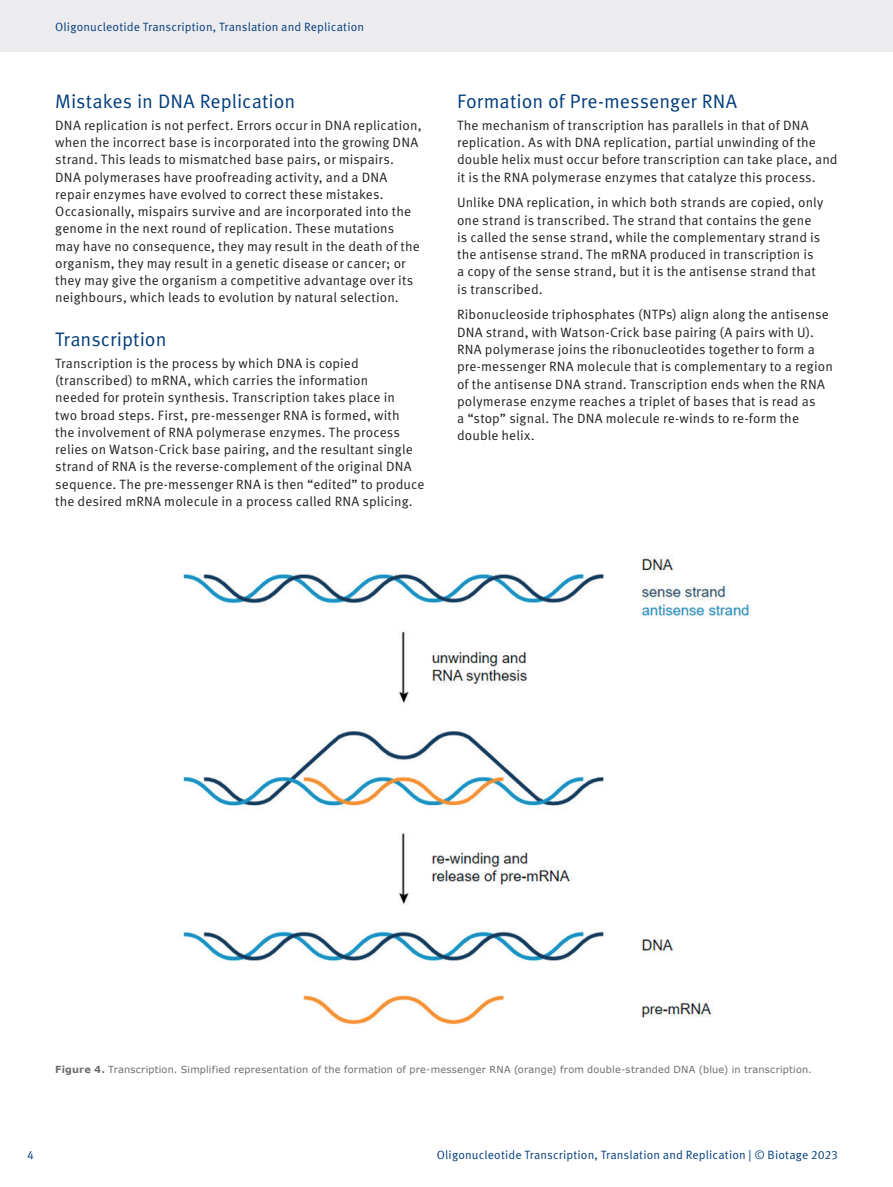
<style>
.page{position:relative;width:893px;height:1187px;background:#fff}
.page>*{position:absolute;margin:0;border:0;box-sizing:border-box;transform-origin:0 0}
.t1{font:19.5px "Meta OT Norm";letter-spacing:.005em;color:#013c7b}
.t2{font:13.5px/17.2px "Meta OT Norm";letter-spacing:.005em;color:#231f20}
.t3{font:12px "Meta OT Norm";letter-spacing:.01em;color:#013c7b}
.t4{font:9.75px "Verdana";letter-spacing:.02em;color:#6c6d70}
.s1{font-weight:700}
</style>
<div class="page">
<div style="left:0;top:0;width:893px;height:51px;background:#ececee"></div>
<img style="left:183px;top:557px;width:566px;height:468px">
<p class="t3" style="left:55px;top:20px;width:310px">Oligonucleotide Transcription, Translation and Replication</p>
<h1 class="t1" style="left:55px;top:90px;width:242px">Mistakes in DNA Replication</h1>
<p class="t2" style="left:55px;top:117px;width:368px">DNA replication is not perfect. Errors occur in DNA replication, when the incorrect base is incorporated into the growing DNA strand. This leads to mismatched base pairs, or mispairs.<br>DNA polymerases have proofreading activity, and a DNA repair enzymes have evolved to correct these mistakes.<br>Occasionally, mispairs survive and are incorporated into the genome in the next round of replication. These mutations may have no consequence, they may result in the death of the organism, they may result in a genetic disease or cancer; or they may give the organism a competitive advantage over its neighbours, which leads to evolution by natural selection.</p>
<h1 class="t1" style="left:55px;top:328px;width:113px">Transcription</h1>
<p class="t2" style="left:55px;top:355px;width:371px">Transcription is the process by which DNA is copied (transcribed) to mRNA, which carries the information<br>needed for protein synthesis. Transcription takes place in<br>two broad steps. First, pre-messenger RNA is formed, with<br>the involvement of RNA polymerase enzymes. The process relies on Watson-Crick base pairing, and the resultant single strand of RNA is the reverse-complement of the original DNA sequence. The pre-messenger RNA is then “edited” to produce the desired mRNA molecule in a process called RNA splicing.</p>
<h1 class="t1" style="left:457px;top:90px;width:282px">Formation of Pre-messenger RNA</h1>
<p class="t2" style="left:457px;top:117px;width:382px">The mechanism of transcription has parallels in that of DNA replication. As with DNA replication, partial unwinding of the double helix must occur before transcription can take place, and it is the RNA polymerase enzymes that catalyze this process.</p>
<p class="t2" style="left:457px;top:194px;width:368px">Unlike DNA replication, in which both strands are copied, only one strand is transcribed. The strand that contains the gene is called the sense strand, while the complementary strand is the antisense strand. The mRNA produced in transcription is a copy of the sense strand, but it is the antisense strand that is transcribed.</p>
<p class="t2" style="left:457px;top:306px;width:377px">Ribonucleoside triphosphates (NTPs) align along the antisense DNA strand, with Watson-Crick base pairing (A pairs with U).<br>RNA polymerase joins the ribonucleotides together to form a pre-messenger RNA molecule that is complementary to a region of the antisense DNA strand. Transcription ends when the RNA polymerase enzyme reaches a triplet of bases that is read as<br>a “stop” signal. The DNA molecule re-winds to re-form the double helix.</p>
<p class="t4" style="left:55px;top:1062px;width:758px"><span class="s1">Figure 4.</span> Transcription. Simplified representation of the formation of pre-messenger RNA (orange) from double-stranded DNA (blue) in transcription.</p>
<p class="t3" style="left:27px;top:1148px;width:8px">4</p>
<p class="t3" style="left:437px;top:1148px;width:402px">Oligonucleotide Transcription, Translation and Replication | © Biotage 2023</p>
</div>
